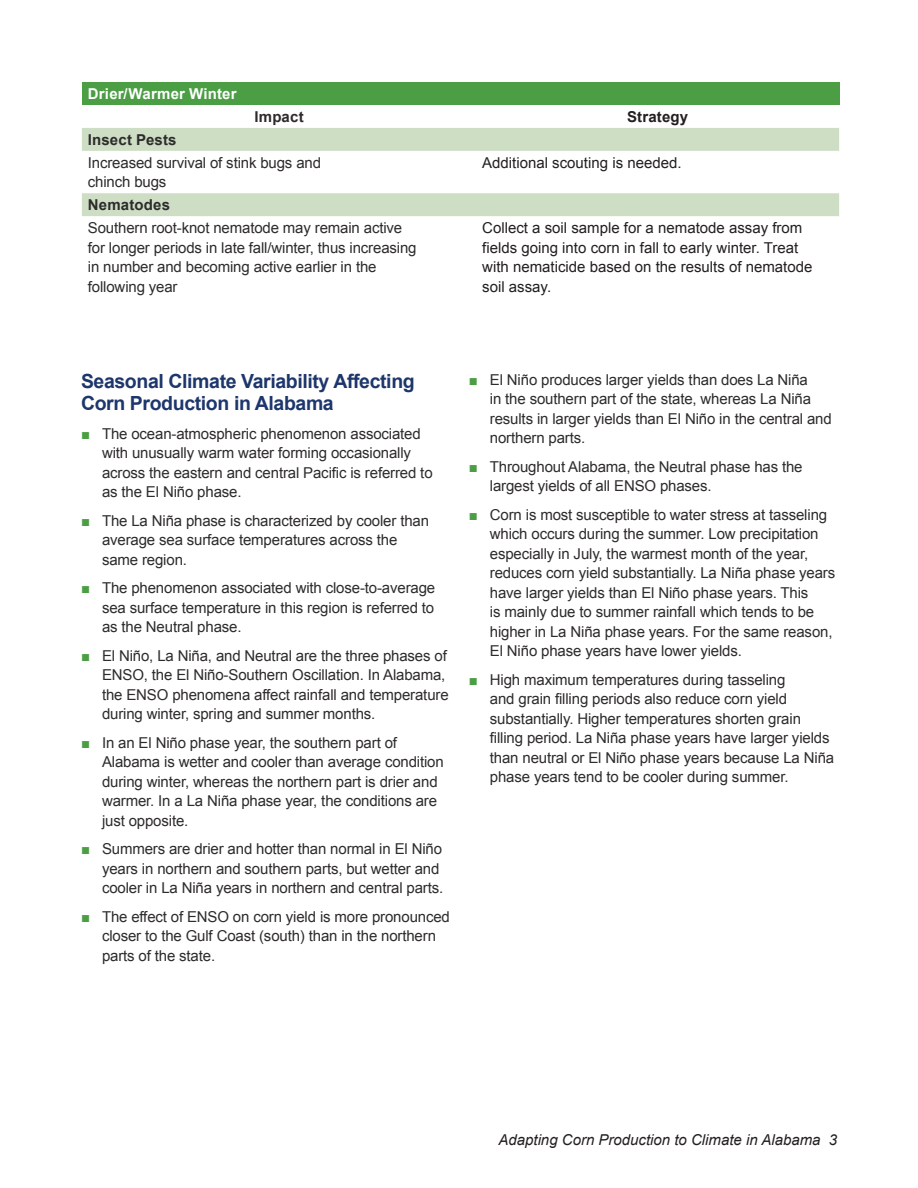
<style>
.page{position:relative;width:918px;height:1188px;background:#fff}
.page>*{position:absolute;margin:0;border:0;box-sizing:border-box;transform-origin:0 0}
.Header_Level_1{font:700 19.5px/22.5px "Arial";letter-spacing:-.02em;color:#1d366c}
.Body_Text{font:15px/19.5px "Arial";letter-spacing:-.01em;color:#2e2b2c}
.text{font:15px/19.5px "Arial";color:#231f20}
.t1{font:italic 15px "Arial";color:#231f20}
.Body_Text-2{font:700 15px "Arial";letter-spacing:.01em;color:#2e2b2c}
.Body_Text-3{font:700 15px "Arial";letter-spacing:.01em;color:#fff}
.text-2{font:700 15px "Arial";letter-spacing:.01em;color:#231f20}
.s1{color:#4c9e45}
</style>
<div class="page">
<div style="left:82px;top:82px;width:757px;height:23px;background:#4c9e45"></div>
<svg style="left:82px;top:128px;width:757px;height:88px;fill:#d1e0c9"></svg>
<p class="Body_Text-3" style="left:88px;top:84px;width:150px">Drier/Warmer Winter</p>
<p class="Body_Text-2" style="left:254px;top:107px;width:51px">Impact</p>
<p class="text-2" style="left:627px;top:107px;width:63px">Strategy</p>
<p class="Body_Text-2" style="left:88px;top:130px;width:90px">Insect Pests</p>
<p class="Body_Text" style="left:88px;top:153px;width:235px">Increased survival of stink bugs and chinch bugs</p>
<p class="text" style="left:482px;top:153px;width:201px">Additional scouting is needed.</p>
<p class="Body_Text-2" style="left:88px;top:195px;width:84px">Nematodes</p>
<p class="Body_Text" style="left:88px;top:218px;width:330px">Southern root-knot nematode may remain active for longer periods in late fall/winter, thus increasing in number and becoming active earlier in the following year</p>
<p class="text" style="left:482px;top:218px;width:332px">Collect a soil sample for a nematode assay from fields going into corn in fall to early winter. Treat with nematicide based on the results of nematode soil assay.</p>
<p class="Header_Level_1" style="left:81px;top:370px;width:335px">Seasonal Climate Variability Affecting<br>Corn Production in Alabama</p>
<p class="Body_Text" style="left:102px;top:424px;width:332px;text-indent:-21px"><span class="s1">■</span> The ocean-atmospheric phenomenon associated with unusually warm water forming occasionally across the eastern and central Pacific is referred to as the El Niño phase.</p>
<p class="Body_Text" style="left:102px;top:511px;width:329px;text-indent:-21px"><span class="s1">■</span> The La Niña phase is characterized by cooler than average sea surface temperatures across the same region.</p>
<p class="Body_Text" style="left:102px;top:579px;width:335px;text-align:justify;text-indent:-21px"><span class="s1">■</span> The phenomenon associated with close-to-average sea surface temperature in this region is referred to as the Neutral phase.</p>
<p class="Body_Text" style="left:102px;top:646px;width:348px;text-indent:-21px"><span class="s1">■</span> El Niño, La Niña, and Neutral are the three phases of ENSO, the El Niño-Southern Oscillation. In Alabama, the ENSO phenomena affect rainfall and temperature during winter, spring and summer months.</p>
<p class="Body_Text" style="left:102px;top:733px;width:343px;text-indent:-21px"><span class="s1">■</span> In an El Niño phase year, the southern part of Alabama is wetter and cooler than average condition during winter, whereas the northern part is drier and warmer. In a La Niña phase year, the conditions are just opposite.</p>
<p class="Body_Text" style="left:102px;top:839px;width:343px;text-indent:-21px"><span class="s1">■</span> Summers are drier and hotter than normal in El Niño years in northern and southern parts, but wetter and cooler in La Niña years in northern and central parts.</p>
<p class="Body_Text" style="left:102px;top:907px;width:349px;text-indent:-21px"><span class="s1">■</span> The effect of ENSO on corn yield is more pronounced closer to the Gulf Coast (south) than in the northern parts of the state.</p>
<p class="Body_Text" style="left:490px;top:370px;width:343px;text-indent:-21px"><span class="s1">■</span> El Niño produces larger yields than does La Niña<br>in the southern part of the state, whereas La Niña results in larger yields than El Niño in the central and northern parts.</p>
<p class="Body_Text" style="left:490px;top:457px;width:314px;text-indent:-21px"><span class="s1">■</span> Throughout Alabama, the Neutral phase has the largest yields of all ENSO phases.</p>
<p class="Body_Text" style="left:490px;top:505px;width:347px;text-indent:-21px"><span class="s1">■</span> Corn is most susceptible to water stress at tasseling which occurs during the summer. Low precipitation especially in July, the warmest month of the year, reduces corn yield substantially. La Niña phase years have larger yields than El Niño phase years. This<br>is mainly due to summer rainfall which tends to be higher in La Niña phase years. For the same reason, El Niño phase years have lower yields.</p>
<p class="Body_Text" style="left:490px;top:670px;width:346px;text-indent:-21px"><span class="s1">■</span> High maximum temperatures during tasseling<br>and grain filling periods also reduce corn yield substantially. Higher temperatures shorten grain filling period. La Niña phase years have larger yields than neutral or El Niño phase years because La Niña phase years tend to be cooler during summer.</p>
<p class="t1" style="left:498px;top:1130px;width:340px">Adapting Corn Production to Climate in Alabama 3</p>
</div>
